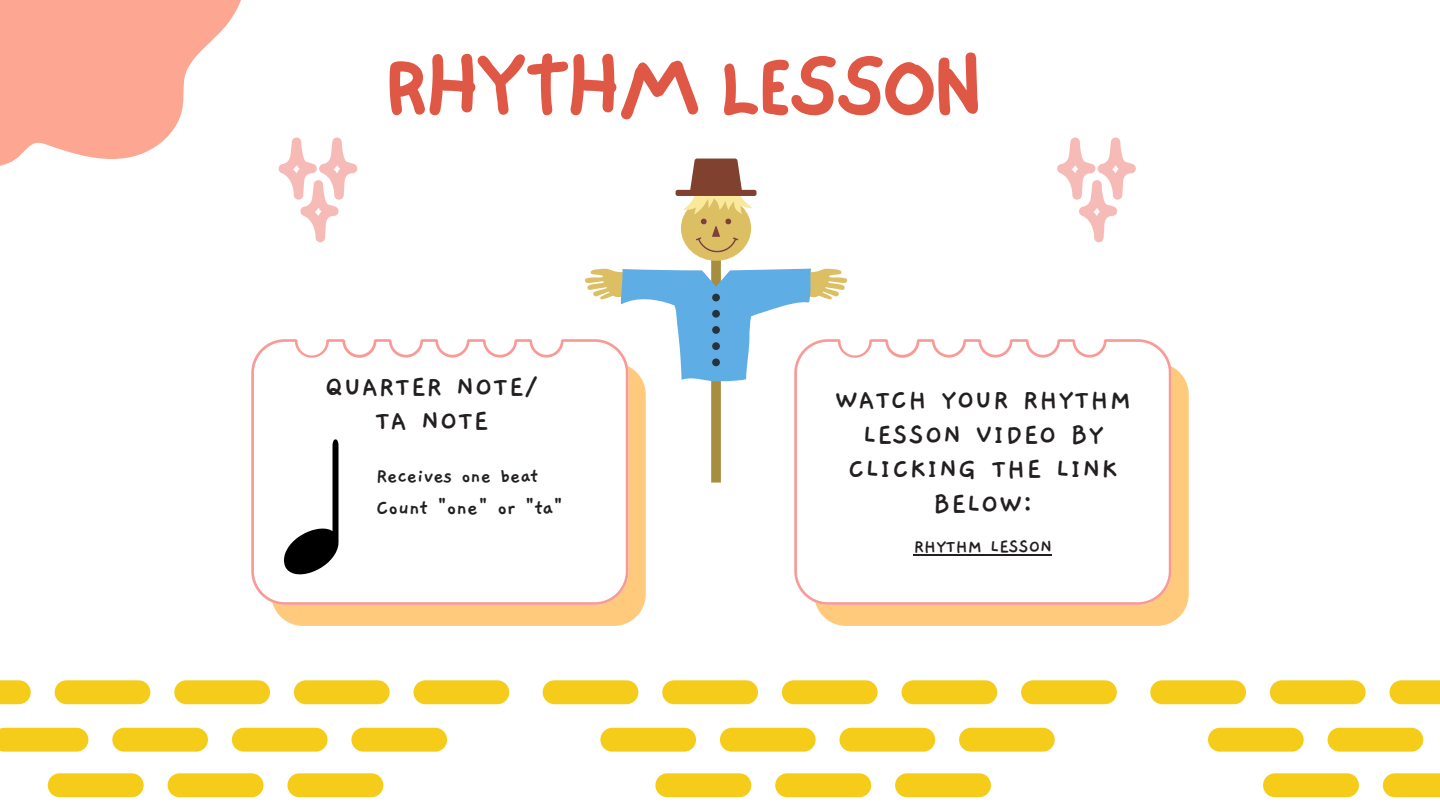
<style>
.page{position:relative;width:1440px;height:810px;background:#fff}
.page>*{position:absolute;margin:0;border:0;box-sizing:border-box;transform-origin:0 0}
.t1{font:84.6px "NF One Little Font Bold";color:#df5745}
.t2{font:700 30px/34.5px "Gaegu";letter-spacing:.03em;color:#231f20;text-align:center}
.t3{font:700 23px "Gaegu";letter-spacing:-.01em;color:#231f20}
.t4{font:700 22px "Gaegu";letter-spacing:-.01em;color:#231f20}
.t5{font:700 20px "Gaegu";letter-spacing:-.01em;color:#231f20}
</style>
<div class="page">
<svg style="left:0;top:0;width:241px;height:166px"></svg>
<svg style="left:273px;top:483px;width:373px;height:143px;background:#fecc81"></svg>
<svg style="left:251px;top:339px;width:377px;height:266px"></svg>
<svg style="left:816px;top:366px;width:373px;height:260px;background:#fecb83"></svg>
<svg style="left:794px;top:339px;width:377px;height:266px"></svg>
<svg style="left:279px;top:137px;width:78px;height:105px"></svg>
<svg style="left:1057px;top:137px;width:79px;height:105px"></svg>
<svg style="left:279px;top:439px;width:65px;height:141px"></svg>
<svg style="left:585px;top:159px;width:262px;height:324px"></svg>
<svg style="left:0;top:680px;width:509px;height:24px"></svg>
<svg style="left:0;top:728px;width:447px;height:24px"></svg>
<svg style="left:48px;top:773px;width:335px;height:24px"></svg>
<hr style="left:914px;top:554px;width:138px;height:1px;background:#231f20">
<svg style="left:543px;top:680px;width:574px;height:24px"></svg>
<svg style="left:600px;top:728px;width:455px;height:24px"></svg>
<svg style="left:655px;top:773px;width:336px;height:24px"></svg>
<svg style="left:1150px;top:680px;width:290px;height:24px"></svg>
<svg style="left:1208px;top:728px;width:216px;height:24px"></svg>
<svg style="left:1263px;top:773px;width:177px;height:24px"></svg>
<p class="t1" style="left:386px;top:36px;width:597px">RHYTHM LESSON</p>
<p class="t2" style="left:325px;top:370px;width:214px">QUARTER NOTE/</p>
<p class="t2" style="left:375px;top:404px;width:115px">TA NOTE</p>
<p class="t4" style="left:376px;top:466px;width:164px">Receives one beat</p>
<p class="t3" style="left:376px;top:496px;width:189px">Count "one" or "ta"</p>
<p class="t2" style="left:835px;top:383px;width:298px">WATCH YOUR RHYTHM<br>LESSON VIDEO BY<br>CLICKING THE LINK<br>BELOW:</p>
<p class="t5" style="left:914px;top:537px;width:140px">RHYTHM LESSON</p>
</div>
